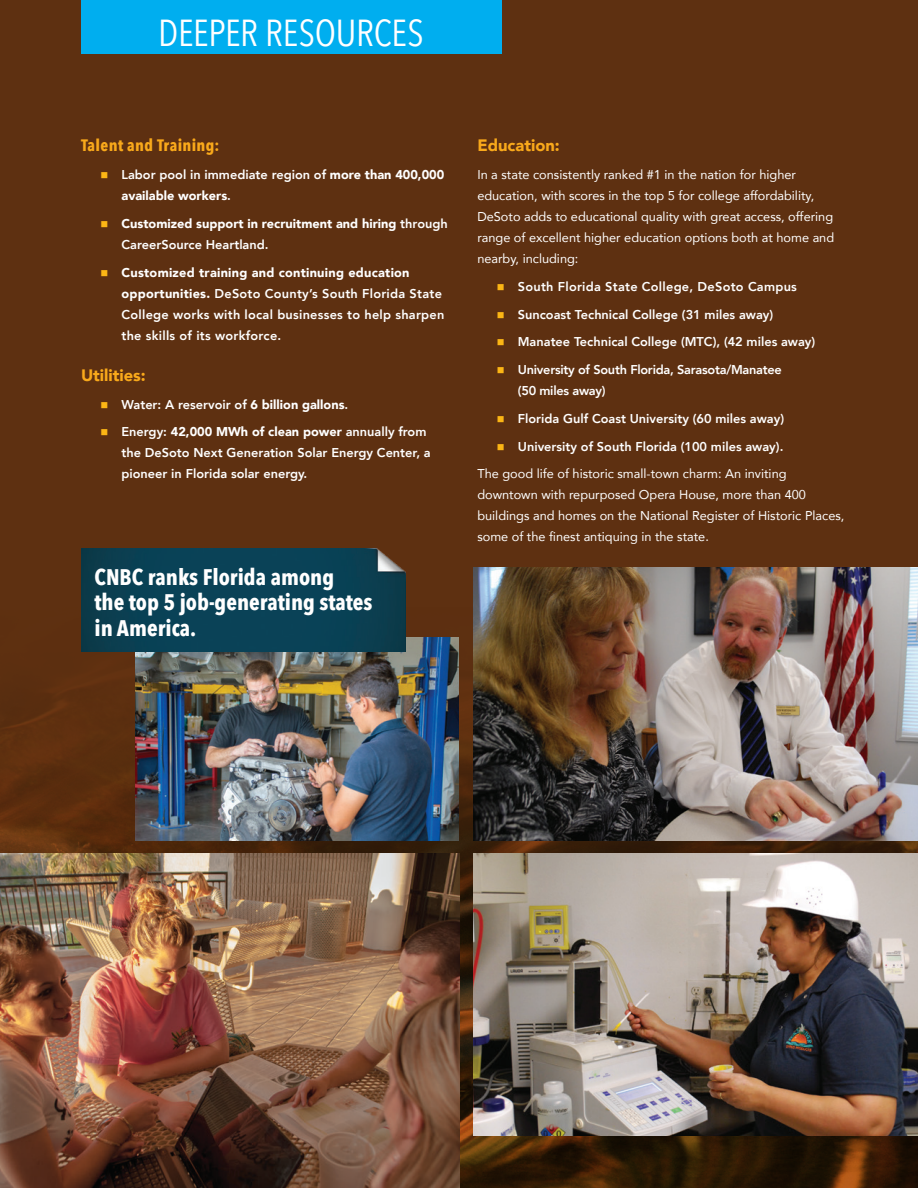
<style>
.page{position:relative;width:918px;height:1188px;background:#5e3011}
.page>*{position:absolute;margin:0;border:0;box-sizing:border-box;transform-origin:0 0}
.t1{font:37.5px "Avenir Next Condensed";letter-spacing:-.01em;color:#fff}
.body_paragraphs{font:700 22.5px/25.5px "Avenir Next Condensed";color:#fff}
.body_head_-_orange{font:900 16.5px "Avenir";color:#f9a91b}
.body_head_-_orange-2{font:700 16.5px "Avenir Next Condensed";letter-spacing:.015em;color:#f9a91b}
.body_paragraphs-2{font:12.75px/21px "Avenir";color:#fff}
.t2{font:800 12.75px/21px "Avenir";color:#fff}
.t3{font:800 12.75px/21px "Avenir";letter-spacing:.02em;color:#fff}
.t4{font:900 12.75px/21px "Avenir";color:#fff}
.t5{font:800 12.75px/21px "Avenir";letter-spacing:-.02em;color:#fff}
.s1{font-weight:800}
.s2{font-weight:900}
</style>
<div class="page">
<img style="left:0;top:587px;width:918px;height:601px">
<img style="left:0;top:854px;width:460px;height:334px">
<img style="left:473px;top:567px;width:445px;height:273px">
<img style="left:135px;top:638px;width:324px;height:202px">
<img style="left:473px;top:854px;width:445px;height:281px">
<img style="left:81px;top:549px;width:324px;height:102px">
<div style="left:81px;top:0;width:420px;height:54px;background:#00aeef"></div>
<p class="t1" style="left:158px;top:1px;width:267px">DEEPER RESOURCES</p>
<p class="body_head_-_orange-2" style="left:81px;top:136px;width:140px">Talent and Training:</p>
<p class="t4" style="left:122px;top:164px;width:324px"><span class="s1">Labor pool in immediate region of</span> more than 400,000 available workers<span class="s1">.</span></p>
<p class="t4" style="left:122px;top:213px;width:328px">Customized support in recruitment and hiring <span class="s1">through<br>CareerSource Heartland.</span></p>
<p class="t3" style="left:122px;top:262px;width:324px"><span class="s2">Customized training and continuing education opportunities.</span> DeSoto County’s South Florida State College works with local businesses to help sharpen the skills of its workforce.</p>
<p class="body_head_-_orange" style="left:81px;top:361px;width:66px">Utilities:</p>
<p class="t2" style="left:122px;top:394px;width:228px">Water: A reservoir of <span class="s2">6 billion gallons</span>.</p>
<p class="t2" style="left:122px;top:422px;width:311px">Energy: <span class="s2">42,000 MWh of clean power</span> annually from the DeSoto Next Generation Solar Energy Center, a pioneer in Florida solar energy.</p>
<p class="body_paragraphs" style="left:94px;top:564px;width:280px">CNBC ranks Florida among<br>the top 5 job-generating states in America.</p>
<p class="body_head_-_orange" style="left:477px;top:132px;width:84px">Education:</p>
<p class="body_paragraphs-2" style="left:477px;top:164px;width:358px">In a state consistently ranked #1 in the nation for higher education, with scores in the top 5 for college affordability, DeSoto adds to educational quality with great access, offering range of excellent higher education options both at home and nearby, including:</p>
<p class="t3" style="left:518px;top:276px;width:281px">South Florida State College, DeSoto Campus</p>
<p class="t2" style="left:518px;top:304px;width:257px">Suncoast Technical College (31 miles away)</p>
<p class="t2" style="left:518px;top:332px;width:299px">Manatee Technical College (MTC), (42 miles away)</p>
<p class="t5" style="left:518px;top:359px;width:266px">University of South Florida, Sarasota/Manatee (50 miles away)</p>
<p class="t2" style="left:518px;top:408px;width:268px">Florida Gulf Coast University (60 miles away)</p>
<p class="t2" style="left:518px;top:436px;width:267px">University of South Florida (100 miles away).</p>
<p class="body_paragraphs-2" style="left:477px;top:463px;width:369px">The good life of historic small-town charm: An inviting downtown with repurposed Opera House, more than 400 buildings and homes on the National Register of Historic Places, some of the finest antiquing in the state.</p>
</div>
